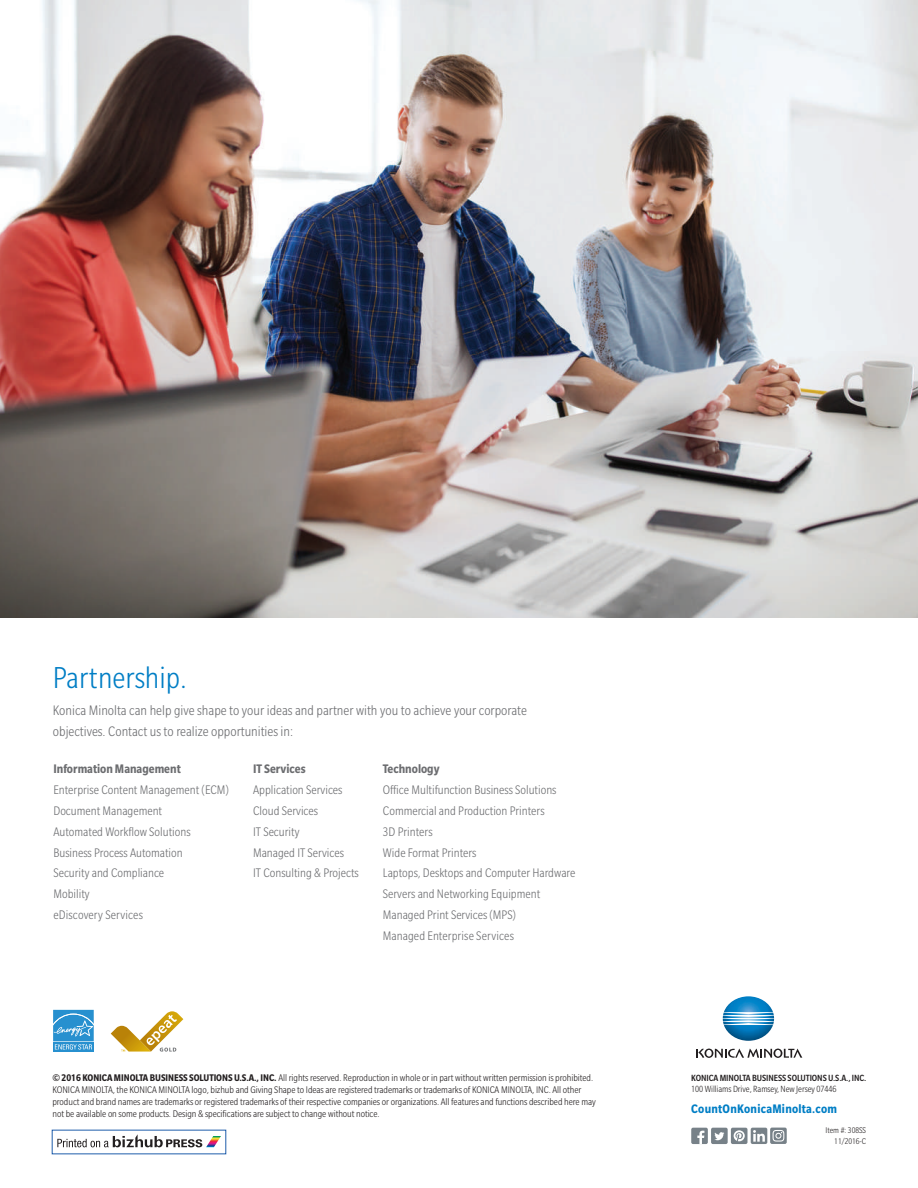
<style>
.page{position:relative;width:918px;height:1188px;background:#fff}
.page>*{position:absolute;margin:0;border:0;box-sizing:border-box;transform-origin:0 0}
.t1{font:300 condensed 33px "Slate Std";color:#007ec5}
.t2{font:300 condensed 15px/21px "Slate Std";color:#6c6d70}
.t3{font:300 condensed 13.5px/20.9px "Slate Std";color:#6c6d70}
.t4{font:700 condensed 13.5px "Slate Std";color:#6c6d70}
.t5{font:700 condensed 13.5px "Slate Std";letter-spacing:.02em;color:#007ec5}
.t6{font:300 condensed 10.5px/12px "Slate Std";letter-spacing:-.005em;color:#231f20}
.t7{font:500 condensed 9.75px "Slate Std";letter-spacing:-.005em;color:#231f20}
.t8{font:300 condensed 9.75px "Slate Std";letter-spacing:-.005em;color:#231f20}
.t9{font:300 condensed 9px/10.8px "Slate Std";color:#231f20;text-align:right}
.s1{font-weight:700}
</style>
<div class="page">
<img style="left:0;top:0;width:918px;height:617px">
<svg style="left:57px;top:1134px;width:164px;height:13px"></svg>
<div style="left:53px;top:1042px;width:41px;height:9px;background:#2790cf"></div>
<svg style="left:53px;top:1010px;width:41px;height:40px;background:#4ca3d7"></svg>
<svg style="left:111px;top:1011px;width:72px;height:41px"></svg>
<img style="left:723px;top:996px;width:51px;height:45px">
<svg style="left:696px;top:1049px;width:106px;height:9px"></svg>
<div style="left:711px;top:1128px;width:17px;height:16px;background:#778188;border-radius:2px"></div>
<svg style="left:714px;top:1132px;width:10px;height:8px"></svg>
<div style="left:731px;top:1128px;width:16px;height:16px;background:#778188;border-radius:2px"></div>
<svg style="left:734px;top:1130px;width:11px;height:11px"></svg>
<div style="left:751px;top:1128px;width:16px;height:16px;background:#778188;border-radius:2px"></div>
<svg style="left:770px;top:1128px;width:17px;height:16px"></svg>
<svg style="left:753px;top:1130px;width:12px;height:12px"></svg>
<svg style="left:773px;top:1130px;width:11px;height:12px"></svg>
<div style="left:691px;top:1128px;width:17px;height:16px;background:#778188;border-radius:2px"></div>
<svg style="left:697px;top:1131px;width:7px;height:13px"></svg>
<h1 class="t1" style="left:53px;top:660px;width:135px">Partnership.</h1>
<h2 class="t2" style="left:53px;top:700px;width:476px">Konica Minolta can help give shape to your ideas and partner with you to achieve your corporate objectives. Contact us to realize opportunities in:</h2>
<p class="t4" style="left:53px;top:762px;width:129px">Information Management</p>
<p class="t3" style="left:53px;top:779px;width:177px">Enterprise Content Management (ECM)<br>Document Management<br>Automated Workflow Solutions<br>Business Process Automation<br>Security and Compliance<br>Mobility<br>eDiscovery Services</p>
<p class="t4" style="left:253px;top:762px;width:54px">IT Services</p>
<p class="t3" style="left:253px;top:779px;width:107px">Application Services<br>Cloud Services<br>IT Security<br>Managed IT Services<br>IT Consulting &amp; Projects</p>
<p class="t4" style="left:383px;top:762px;width:58px">Technology</p>
<p class="t3" style="left:383px;top:779px;width:194px">Office Multifunction Business Solutions<br>Commercial and Production Printers<br>3D Printers<br>Wide Format Printers<br>Laptops, Desktops and Computer Hardware<br>Servers and Networking Equipment<br>Managed Print Services (MPS)<br>Managed Enterprise Services</p>
<p class="t6" style="left:52px;top:1072px;width:545px"><span class="s1">© 2016 KONICA MINOLTA BUSINESS SOLUTIONS U.S.A., INC.</span> All rights reserved. Reproduction in whole or in part without written permission is prohibited.<br>KONICA MINOLTA, the KONICA MINOLTA logo, bizhub and Giving Shape to Ideas are registered trademarks or trademarks of KONICA MINOLTA, INC. All other product and brand names are trademarks or registered trademarks of their respective companies or organizations. All features and functions described here may not be available on some products. Design &amp; specifications are subject to change without notice.</p>
<p class="t7" style="left:691px;top:1073px;width:177px">KONICA MINOLTA BUSINESS SOLUTIONS U.S.A., INC.</p>
<p class="t8" style="left:691px;top:1084px;width:147px">100 Williams Drive, Ramsey, New Jersey 07446</p>
<p class="t5" style="left:691px;top:1102px;width:147px">CountOnKonicaMinolta.com</p>
<p class="t9" style="left:826px;top:1125px;width:42px">Item #: 308SS<br>11/2016-C</p>
</div>
